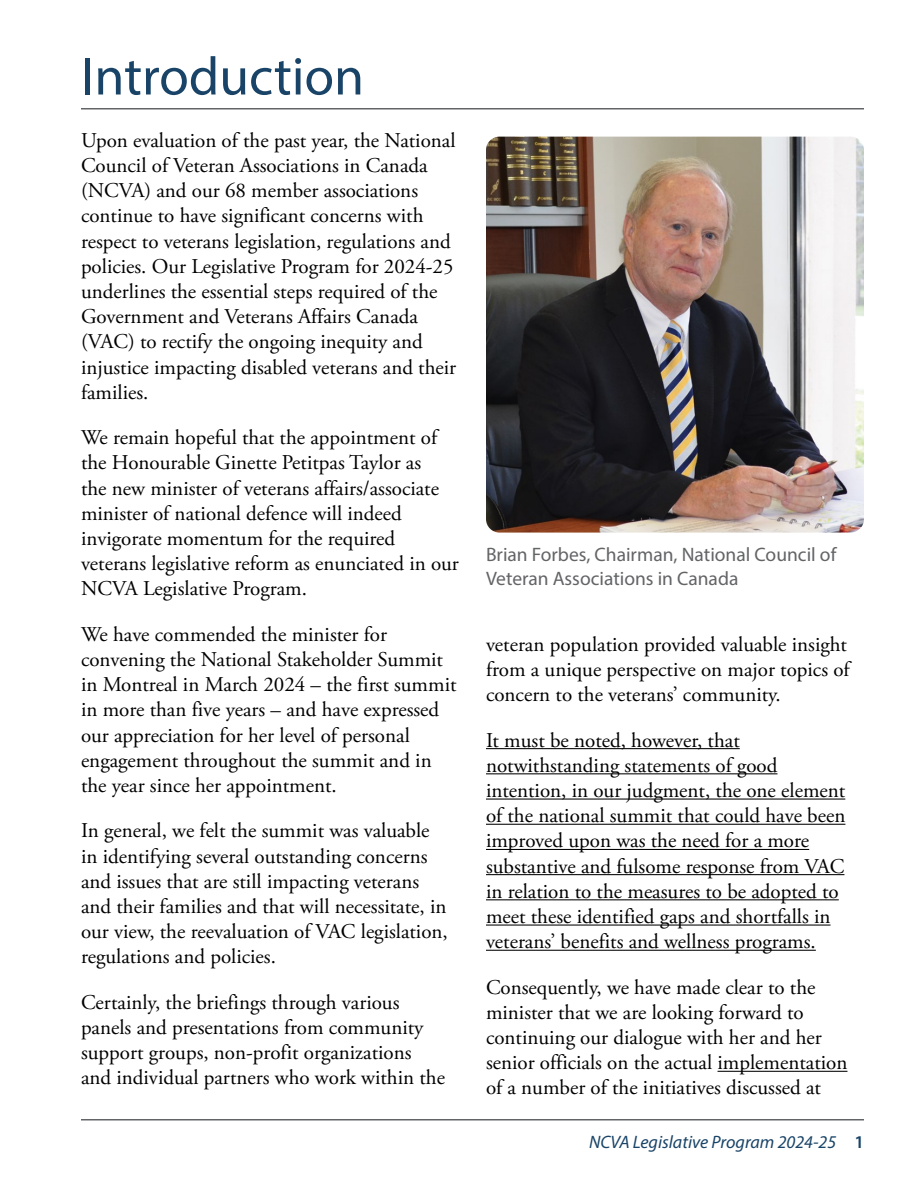
<style>
.page{position:relative;width:918px;height:1188px;background:#fff}
.page>*{position:absolute;margin:0;border:0;box-sizing:border-box;transform-origin:0 0}
.t1{font:54px "Myriad Pro";color:#194467}
.t2{font:21px/25.2px "Adobe Garamond Pro";color:#000}
.t3{font:19.5px/23.4px "Myriad Pro";color:#636466}
.t4{font:italic 18px "Myriad Pro";color:#194467}
.s1{font-weight:600;font-style:normal}
</style>
<div class="page">
<hr style="left:81px;top:1119px;width:783px;height:1px;background:#636466">
<hr style="left:81px;top:108px;width:783px;height:2px;background:#636466">
<img style="left:486px;top:137px;width:378px;height:396px">
<hr style="left:486px;top:748px;width:254px;height:1px;background:#000">
<hr style="left:486px;top:773px;width:291px;height:1px;background:#000">
<hr style="left:486px;top:799px;width:359px;height:1px;background:#000">
<hr style="left:486px;top:824px;width:359px;height:1px;background:#000">
<hr style="left:486px;top:849px;width:323px;height:1px;background:#000">
<hr style="left:486px;top:874px;width:358px;height:1px;background:#000">
<hr style="left:486px;top:899px;width:353px;height:1px;background:#000">
<hr style="left:486px;top:925px;width:345px;height:1px;background:#000">
<hr style="left:486px;top:950px;width:330px;height:1px;background:#000">
<hr style="left:718px;top:1071px;width:129px;height:1px;background:#000">
<h1 class="t1" style="left:81px;top:43px;width:285px">Introduction</h1>
<p class="t2" style="left:81px;top:128px;width:377px">Upon evaluation of the past year, the National Council of Veteran Associations in Canada (NCVA) and our 68 member associations continue to have significant concerns with respect to veterans legislation, regulations and policies. Our Legislative Program for 2024‑25 underlines the essential steps required of the Government and Veterans Affairs Canada (VAC) to rectify the ongoing inequity and injustice impacting disabled veterans and their families.</p>
<p class="t2" style="left:81px;top:426px;width:379px">We remain hopeful that the appointment of the Honourable Ginette Petitpas Taylor as<br>the new minister of veterans affairs/associate minister of national defence will indeed invigorate momentum for the required veterans legislative reform as enunciated in our NCVA Legislative Program.</p>
<p class="t2" style="left:81px;top:622px;width:377px">We have commended the minister for convening the National Stakeholder Summit in Montreal in March 2024 – the first summit in more than five years – and have expressed our appreciation for her level of personal engagement throughout the summit and in the year since her appointment.</p>
<p class="t2" style="left:81px;top:819px;width:368px">In general, we felt the summit was valuable in identifying several outstanding concerns and issues that are still impacting veterans and their families and that will necessitate, in our view, the reevaluation of VAC legislation, regulations and policies.</p>
<p class="t2" style="left:81px;top:990px;width:366px">Certainly, the briefings through various panels and presentations from community support groups, non‑profit organizations and individual partners who work within the</p>
<p class="t3" style="left:486px;top:543px;width:352px">Brian Forbes, Chairman, National Council of<br>Veteran Associations in Canada</p>
<p class="t2" style="left:486px;top:632px;width:365px">veteran population provided valuable insight from a unique perspective on major topics of concern to the veterans’ community.</p>
<p class="t2" style="left:486px;top:728px;width:361px">It must be noted, however, that notwithstanding statements of good intention, in our judgment, the one element of the national summit that could have been improved upon was the need for a more substantive and fulsome response from VAC in relation to the measures to be adopted to meet these identified gaps and shortfalls in veterans’ benefits and wellness programs.</p>
<p class="t2" style="left:486px;top:975px;width:363px">Consequently, we have made clear to the minister that we are looking forward to continuing our dialogue with her and her senior officials on the actual implementation of a number of the initiatives discussed at</p>
<p class="t4" style="left:589px;top:1130px;width:276px">NCVA Legislative Program 2024-25 <span class="s1">1</span></p>
</div>
